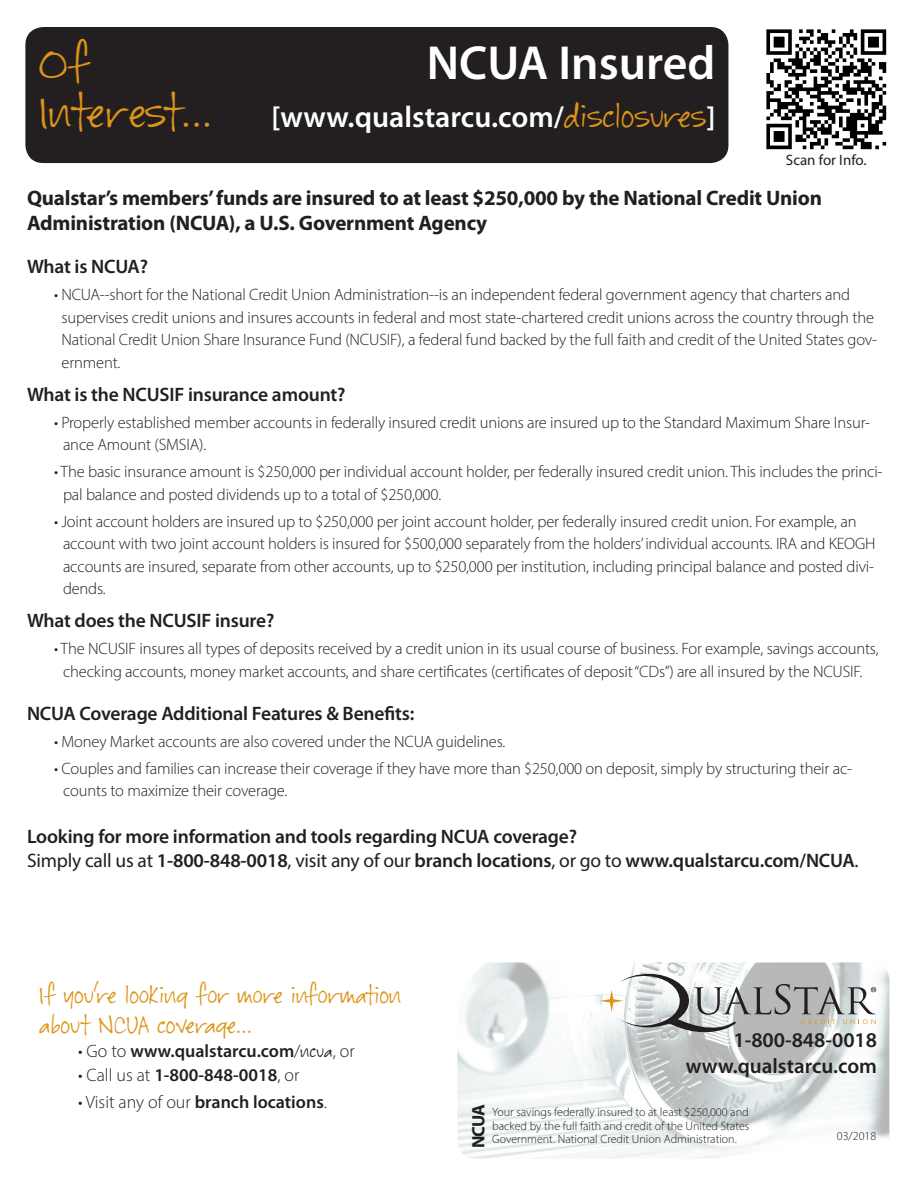
<style>
.page{position:relative;width:918px;height:1188px;background:#fff}
.page>*{position:absolute;margin:0;border:0;box-sizing:border-box;transform-origin:0 0}
.t1{font:600 48px "Myriad Pro";color:#fff}
.t2{font:45px "GFY Jeanna";letter-spacing:-.04em;color:#de9418}
.t3{font:45px "GFY Jeanna";letter-spacing:-.02em;color:#de9418}
.t4{font:600 30px "Myriad Pro";color:#fff}
.t5{font:24px/30px "GFY Jeanna";color:#de9418}
.t6{font:700 21px/25.2px "Myriad Pro";letter-spacing:-.01em;color:#231f20}
.t7{font:600 21px "Myriad Pro";color:#231f20}
.t8{font:600 19.5px "Myriad Pro";letter-spacing:-.01em;color:#231f20}
.t9{font:600 18px "Myriad Pro";color:#231f20}
.t10{font:300 18px "Myriad Pro";color:#231f20}
.t11{font:700 18px "Myriad Pro";color:#231f20}
.t12{font:300 16.5px/22.5px "Myriad Pro";letter-spacing:-.01em;color:#231f20}
.t13{font:15px "Myriad Pro";color:#231f20}
.t14{font:300 12px/13.5px "Myriad Pro";color:#231f20;text-align:justify}
.s1{font-family:"GFY Jeanna";font-weight:400;font-size:33px;color:#de9418}
.s2{font-weight:400}
.s3{font-weight:300}
.s4{font-family:"GFY Jeanna";font-weight:400}
.s5{font-weight:600}
</style>
<div class="page">
<img style="left:457px;top:962px;width:432px;height:197px">
<svg style="left:600px;top:974px;width:276px;height:60px"></svg>
<div style="left:25px;top:27px;width:703px;height:136px;background:#231f20;border-radius:18px"></div>
<img style="left:766px;top:29px;width:120px;height:120px">
<p class="t3" style="left:39px;top:37px;width:53px">Of</p>
<p class="t1" style="left:427px;top:32px;width:290px">NCUA Insured</p>
<p class="t2" style="left:39px;top:85px;width:178px">Interest...</p>
<p class="t4" style="left:272px;top:98px;width:445px">[www.qualstarcu.com/<span class="s1">disclosures</span>]</p>
<p class="t13" style="left:786px;top:150px;width:82px">Scan for Info.</p>
<p class="t6" style="left:27px;top:184px;width:797px">Qualstar’s members’ funds are insured to at least $250,000 by the National Credit Union<br>Administration (NCUA), a U.S. Government Agency</p>
<p class="t8" style="left:27px;top:254px;width:123px">What is NCUA?</p>
<p class="t12" style="left:62px;top:283px;width:817px;text-indent:-8px">• NCUA--short for the National Credit Union Administration--is an independent federal government agency that charters and supervises credit unions and insures accounts in federal and most state-chartered credit unions across the country through the National Credit Union Share Insurance Fund (NCUSIF), a federal fund backed by the full faith and credit of the United States gov&shy;ernment.</p>
<p class="t8" style="left:27px;top:382px;width:320px">What is the NCUSIF insurance amount?</p>
<p class="t12" style="left:63px;top:411px;width:809px;text-indent:-9px">• Properly established member accounts in federally insured credit unions are insured up to the Standard Maximum Share Insur&shy;ance Amount (SMSIA).</p>
<p class="t12" style="left:63px;top:460px;width:821px;text-indent:-9px">• The basic insurance amount is $250,000 per individual account holder, per federally insured credit union. This includes the princi&shy;pal balance and posted dividends up to a total of $250,000.</p>
<p class="t12" style="left:63px;top:510px;width:814px;text-indent:-9px">• Joint account holders are insured up to $250,000 per joint account holder, per federally insured credit union. For example, an account with two joint account holders is insured for $500,000 separately from the holders’ individual accounts. IRA and KEOGH accounts are insured, separate from other accounts, up to $250,000 per institution, including principal balance and posted divi&shy;dends.</p>
<p class="t8" style="left:27px;top:608px;width:249px">What does the NCUSIF insure?</p>
<p class="t12" style="left:54px;top:637px;width:826px;text-align:center">• The NCUSIF insures all types of deposits received by a credit union in its usual course of business. For example, savings accounts, checking accounts, money market accounts, and share certificates (certificates of deposit “CDs”) are all insured by the NCUSIF.</p>
<p class="t8" style="left:27px;top:701px;width:389px">NCUA Coverage Additional Features &amp; Benefits:</p>
<p class="t12" style="left:54px;top:730px;width:453px">• Money Market accounts are also covered under the NCUA guidelines.</p>
<p class="t12" style="left:63px;top:757px;width:791px;text-indent:-9px">• Couples and families can increase their coverage if they have more than $250,000 on deposit, simply by structuring their ac&shy;counts to maximize their coverage.</p>
<p class="t8" style="left:27px;top:824px;width:552px">Looking for more information and tools regarding NCUA coverage?</p>
<p class="t8" style="left:27px;top:848px;width:833px"><span class="s2">Simply call us at</span> 1-800-848-0018<span class="s2">, visit any of our</span> branch locations<span class="s2">, or go to</span> www.qualstarcu.com/NCUA<span class="s2">.</span></p>
<p class="t5" style="left:39px;top:980px;width:364px">If you’re looking for more information about NCUA coverage...</p>
<p class="t9" style="left:78px;top:1039px;width:278px"><span class="s3">• Go to</span> www.qualstarcu.com<span class="s3">/</span><span class="s4">ncua</span><span class="s3">, or</span></p>
<p class="t9" style="left:78px;top:1063px;width:223px"><span class="s3">• Call us at</span> 1-800-848-0018<span class="s3">, or</span></p>
<p class="t10" style="left:78px;top:1091px;width:250px">• Visit any of our <span class="s5">branch locations</span>.</p>
<p class="t7" style="left:733px;top:1027px;width:145px">1-800-848-0018</p>
<p class="t7" style="left:686px;top:1052px;width:193px">www.qualstarcu.com</p>
<p class="t11" style="left:467px;top:1148px;width:46px;rotate:-90deg">NCUA</p>
<p class="t14" style="left:492px;top:1105px;width:259px">Your savings federally insured to at least $250,000 and backed by the full faith and credit of the United States Government. National Credit Union Administration.</p>
<p class="t14" style="left:837px;top:1129px;width:41px">03/2018</p>
</div>
